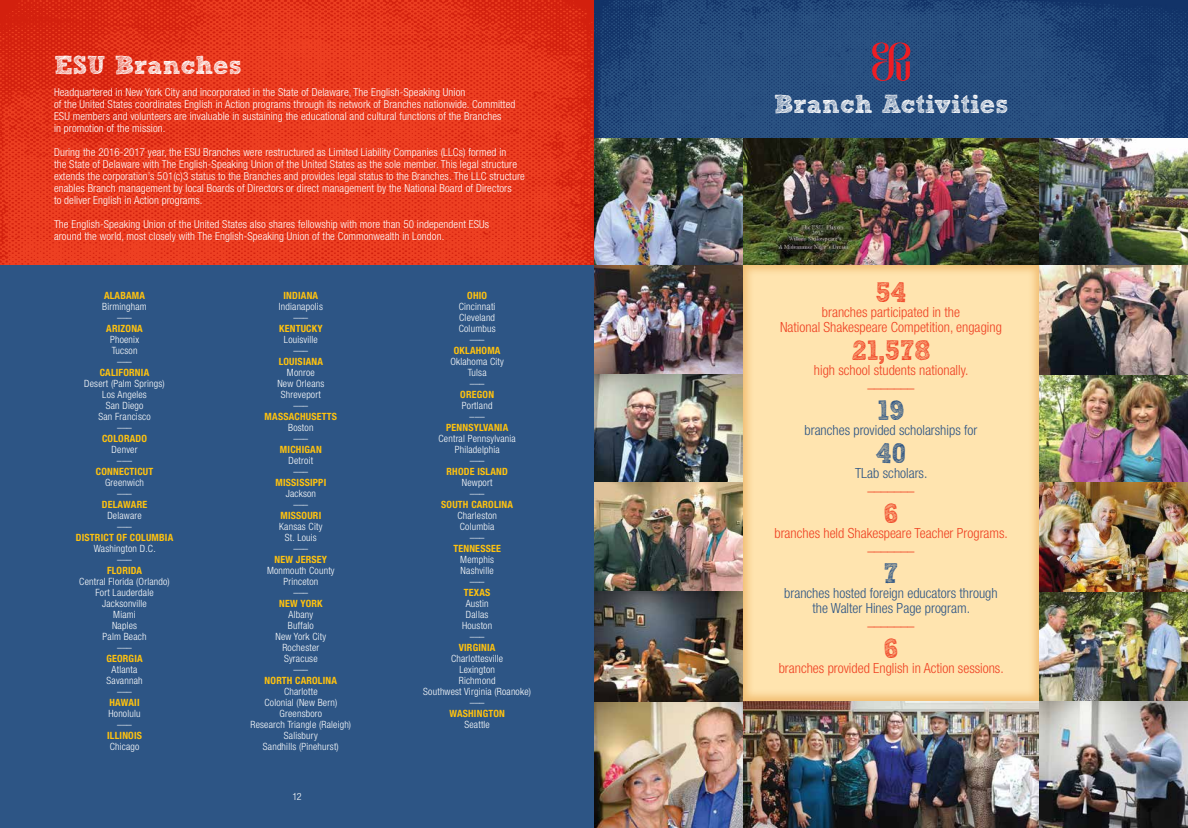
<style>
.page{position:relative;width:1188px;height:828px;background:#fff}
.page>*{position:absolute;margin:0;border:0;box-sizing:border-box;transform-origin:0 0}
.t1{font:700 28px "Sketch Block";color:#ef4123}
.t2{font:700 28px "Sketch Block";color:#2d5585}
.t3{font:700 26px "Sketch Block";color:#fff}
.t4{font:300 condensed 14px/18px "Helvetica Neue";color:#ef4123;text-align:center}
.t5{font:300 condensed 14px/15px "Helvetica Neue";color:#2d5585;text-align:center}
.t6{font:300 condensed 11px/12px "Helvetica Neue";letter-spacing:.01em;color:#fff}
.t7{font:300 condensed 10px/11px "Helvetica Neue";letter-spacing:.02em;color:#fff;text-align:center}
.t8{font:700 condensed 10px "Helvetica Neue";letter-spacing:.02em;color:#ffc20e}
</style>
<div class="page">
<div style="left:0;top:261px;width:594px;height:567px;background:#2d5585"></div>
<img style="left:594px;top:0;width:594px;height:138px">
<svg style="left:871px;top:42px;width:40px;height:39px"></svg>
<img style="left:0;top:0;width:594px;height:265px">
<div style="left:739px;top:262px;width:301px;height:440px;background:#e4aa4f;opacity:.49"></div>
<img style="left:742px;top:138px;width:298px;height:127px">
<img style="left:594px;top:701px;width:446px;height:127px">
<img style="left:594px;top:265px;width:148px;height:436px">
<img style="left:1040px;top:138px;width:148px;height:690px">
<img style="left:1040px;top:265px;width:148px;height:109px">
<img style="left:594px;top:138px;width:148px;height:127px">
<h2 class="t3" style="left:54px;top:48px;width:189px">ESU Branches</h2>
<p class="t6" style="left:54px;top:86px;width:463px">Headquartered in New York City and incorporated in the State of Delaware, The English-Speaking Union<br>of the United States coordinates English in Action programs through its network of Branches nationwide. Committed ESU members and volunteers are invaluable in sustaining the educational and cultural functions of the Branches<br>in promotion of the mission.</p>
<p class="t6" style="left:54px;top:146px;width:472px">During the 2016-2017 year, the ESU Branches were restructured as Limited Liability Companies (LLCs) formed in<br>the State of Delaware with The English-Speaking Union of the United States as the sole member. This legal structure extends the corporation’s 501(c)3 status to the Branches and provides legal status to the Branches. The LLC structure enables Branch management by local Boards of Directors or direct management by the National Board of Directors<br>to deliver English in Action programs.</p>
<p class="t6" style="left:54px;top:218px;width:437px">The English-Speaking Union of the United States also shares fellowship with more than 50 independent ESUs around the world, most closely with The English-Speaking Union of the Commonwealth in London.</p>
<p class="t8" style="left:104px;top:290px;width:43px">ALABAMA</p>
<p class="t7" style="left:102px;top:301px;width:46px">Birmingham –––</p>
<p class="t8" style="left:106px;top:323px;width:38px">ARIZONA</p>
<p class="t7" style="left:110px;top:334px;width:30px">Phoenix<br>Tucson –––</p>
<p class="t8" style="left:100px;top:367px;width:51px">CALIFORNIA</p>
<p class="t7" style="left:84px;top:378px;width:82px">Desert (Palm Springs)<br>Los Angeles<br>San Diego<br>San Francisco<br>–––</p>
<p class="t8" style="left:102px;top:433px;width:46px">COLORADO</p>
<p class="t7" style="left:112px;top:444px;width:27px">Denver –––</p>
<p class="t8" style="left:96px;top:466px;width:59px">CONNECTICUT</p>
<p class="t7" style="left:105px;top:477px;width:40px">Greenwich –––</p>
<p class="t8" style="left:102px;top:499px;width:47px">DELAWARE</p>
<p class="t7" style="left:107px;top:510px;width:36px">Delaware –––</p>
<p class="t8" style="left:76px;top:532px;width:99px">DISTRICT OF COLUMBIA</p>
<p class="t7" style="left:94px;top:543px;width:64px">Washington D.C. –––</p>
<p class="t8" style="left:107px;top:565px;width:37px">FLORIDA</p>
<p class="t7" style="left:79px;top:576px;width:92px">Central Florida (Orlando)<br>Fort Lauderdale<br>Jacksonville<br>Miami<br>Naples<br>Palm Beach<br>–––</p>
<p class="t8" style="left:106px;top:653px;width:38px">GEORGIA</p>
<p class="t7" style="left:107px;top:664px;width:38px">Atlanta<br>Savannah –––</p>
<p class="t8" style="left:109px;top:697px;width:32px">HAWAII</p>
<p class="t7" style="left:109px;top:708px;width:34px">Honolulu –––</p>
<p class="t8" style="left:107px;top:730px;width:36px">ILLINOIS</p>
<p class="t7" style="left:110px;top:741px;width:31px">Chicago</p>
<p class="t8" style="left:284px;top:290px;width:36px">INDIANA</p>
<p class="t7" style="left:279px;top:301px;width:46px">Indianapolis –––</p>
<p class="t8" style="left:279px;top:323px;width:45px">KENTUCKY</p>
<p class="t7" style="left:284px;top:334px;width:35px">Louisville –––</p>
<p class="t8" style="left:279px;top:356px;width:46px">LOUISIANA</p>
<p class="t7" style="left:277px;top:367px;width:48px">Monroe<br>New Orleans<br>Shreveport –––</p>
<p class="t8" style="left:265px;top:411px;width:74px">MASSACHUSETTS</p>
<p class="t7" style="left:288px;top:422px;width:27px">Boston –––</p>
<p class="t8" style="left:280px;top:444px;width:43px">MICHIGAN</p>
<p class="t7" style="left:289px;top:455px;width:26px">Detroit –––</p>
<p class="t8" style="left:275px;top:477px;width:52px">MISSISSIPPI</p>
<p class="t7" style="left:286px;top:488px;width:32px">Jackson –––</p>
<p class="t8" style="left:280px;top:510px;width:42px">MISSOURI</p>
<p class="t7" style="left:279px;top:521px;width:45px">Kansas City<br>St. Louis –––</p>
<p class="t8" style="left:275px;top:554px;width:54px">NEW JERSEY</p>
<p class="t7" style="left:267px;top:565px;width:69px">Monmouth County<br>Princeton<br>–––</p>
<p class="t8" style="left:279px;top:598px;width:45px">NEW YORK</p>
<p class="t7" style="left:276px;top:609px;width:52px">Albany<br>Buffalo<br>New York City<br>Rochester<br>Syracuse –––</p>
<p class="t8" style="left:265px;top:675px;width:74px">NORTH CAROLINA</p>
<p class="t7" style="left:251px;top:686px;width:102px">Charlotte<br>Colonial (New Bern)<br>Greensboro<br>Research Triangle (Raleigh)<br>Salisbury<br>Sandhills (Pinehurst)</p>
<p class="t7" style="left:292px;top:791px;width:11px">12</p>
<p class="t8" style="left:467px;top:290px;width:21px">OHIO</p>
<p class="t7" style="left:459px;top:301px;width:38px">Cincinnati<br>Cleveland<br>Columbus –––</p>
<p class="t8" style="left:454px;top:345px;width:48px">OKLAHOMA</p>
<p class="t7" style="left:450px;top:356px;width:55px">Oklahoma City<br>Tulsa<br>–––</p>
<p class="t8" style="left:460px;top:389px;width:35px">OREGON</p>
<p class="t7" style="left:462px;top:400px;width:32px">Portland –––</p>
<p class="t8" style="left:446px;top:422px;width:64px">PENNSYLVANIA</p>
<p class="t7" style="left:439px;top:433px;width:79px">Central Pennsylvania<br>Philadelphia<br>–––</p>
<p class="t8" style="left:447px;top:466px;width:63px">RHODE ISLAND</p>
<p class="t7" style="left:462px;top:477px;width:32px">Newport –––</p>
<p class="t8" style="left:441px;top:499px;width:73px">SOUTH CAROLINA</p>
<p class="t7" style="left:457px;top:510px;width:41px">Charleston<br>Columbia –––</p>
<p class="t8" style="left:453px;top:543px;width:49px">TENNESSEE</p>
<p class="t7" style="left:460px;top:554px;width:35px">Memphis<br>Nashville –––</p>
<p class="t8" style="left:464px;top:587px;width:28px">TEXAS</p>
<p class="t7" style="left:462px;top:598px;width:32px">Austin<br>Dallas<br>Houston –––</p>
<p class="t8" style="left:459px;top:642px;width:38px">VIRGINIA</p>
<p class="t7" style="left:423px;top:653px;width:109px">Charlottesville<br>Lexington<br>Richmond<br>Southwest Virginia (Roanoke) –––</p>
<p class="t8" style="left:449px;top:708px;width:57px">WASHINGTON</p>
<p class="t7" style="left:464px;top:719px;width:27px">Seattle</p>
<h2 class="t3" style="left:774px;top:88px;width:236px">Branch Activities</h2>
<h1 class="t1" style="left:875px;top:275px;width:33px">54</h1>
<p class="t4" style="left:780px;top:304px;width:223px;line-height:15px">branches participated in the<br>National Shakespeare Competition, engaging</p>
<h1 class="t1" style="left:851px;top:333px;width:81px">21,578</h1>
<p class="t4" style="left:814px;top:361px;width:156px">high school students nationally. –––––––</p>
<h1 class="t2" style="left:877px;top:393px;width:29px">19</h1>
<p class="t5" style="left:805px;top:422px;width:174px">branches provided scholarships for</p>
<h1 class="t2" style="left:876px;top:436px;width:32px">40</h1>
<p class="t5" style="left:855px;top:465px;width:74px">TLab scholars.</p>
<p class="t4" style="left:867px;top:482px;width:49px">–––––––</p>
<h1 class="t1" style="left:884px;top:496px;width:16px">6</h1>
<p class="t4" style="left:775px;top:524px;width:235px">branches held Shakespeare Teacher Programs. –––––––</p>
<h1 class="t2" style="left:884px;top:556px;width:16px">7</h1>
<p class="t5" style="left:784px;top:585px;width:215px">branches hosted foreign educators through the Walter Hines Page program.</p>
<p class="t4" style="left:867px;top:617px;width:49px">–––––––</p>
<h1 class="t1" style="left:884px;top:631px;width:16px">6</h1>
<p class="t4" style="left:779px;top:659px;width:227px">branches provided English in Action sessions.</p>
</div>
